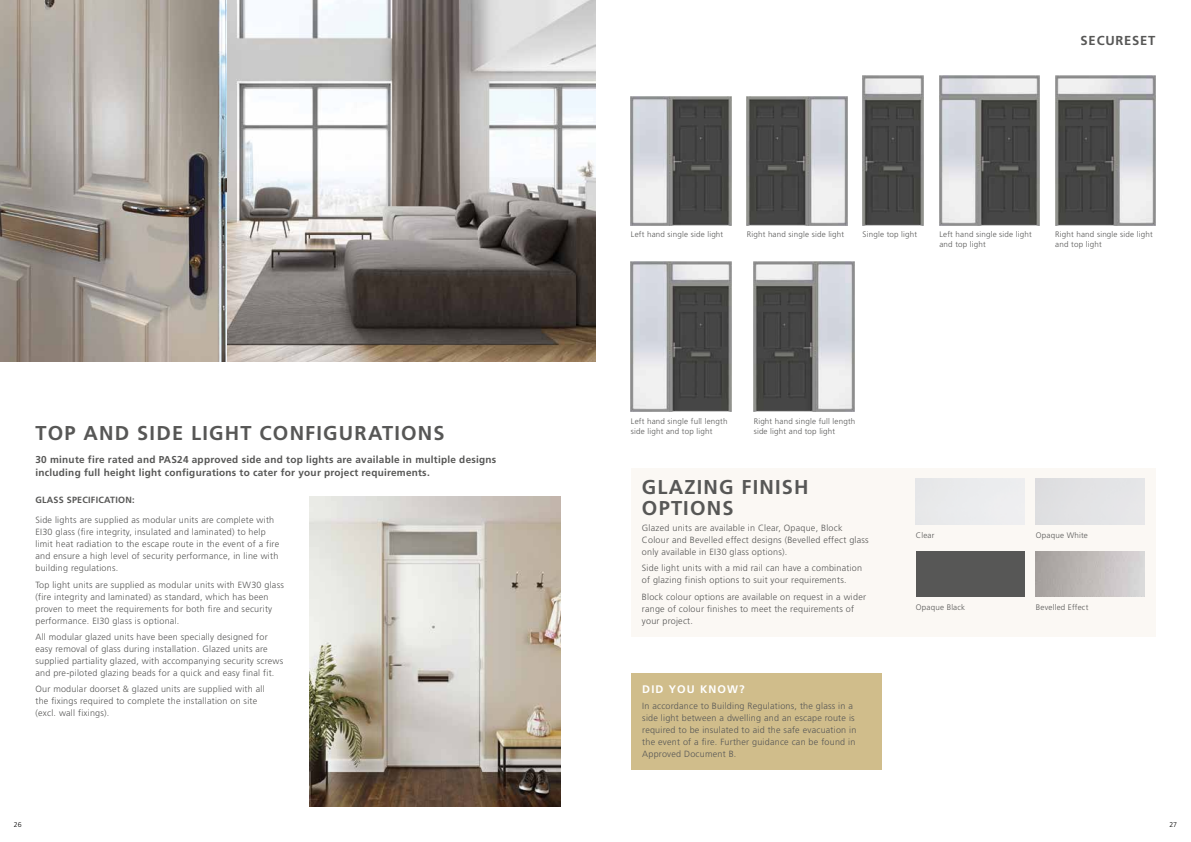
<style>
.page{position:relative;width:1191px;height:842px;background:#fff}
.page>*{position:absolute;margin:0;border:0;box-sizing:border-box;transform-origin:0 0}
.t1{font:700 20px/21px "Frutiger LT Std";letter-spacing:.06em;color:#575756}
.t2{font:700 13px "Frutiger LT Std";letter-spacing:.06em;color:#575756}
.t3{font:700 11px "Frutiger LT Std";letter-spacing:.1em;color:#fff}
.t4{font:700 10px/13px "Frutiger LT Std";letter-spacing:.025em;color:#575756}
.t5{font:300 9px/12px "Frutiger LT Std";letter-spacing:.025em;color:#575756}
.t6{font:700 9px "Frutiger LT Std";letter-spacing:.025em;color:#575756}
.t7{font:300 8px/10px "Frutiger LT Std";letter-spacing:.025em;color:#575756}
.t8{font:300 7px "Frutiger LT Std";color:#000}
</style>
<div class="page">
<img style="left:862px;top:75px;width:62px;height:151px">
<img style="left:939px;top:75px;width:100px;height:151px">
<img style="left:631px;top:97px;width:100px;height:129px">
<img style="left:631px;top:261px;width:100px;height:151px">
<img style="left:747px;top:97px;width:100px;height:129px">
<img style="left:1055px;top:75px;width:100px;height:151px">
<img style="left:753px;top:261px;width:101px;height:151px">
<svg style="left:631px;top:468px;width:524px;height:169px;fill:#fbf8f4"></svg>
<div style="left:916px;top:551px;width:108px;height:46px;background:#575756"></div>
<img style="left:227px;top:0;width:368px;height:361px">
<img style="left:0;top:0;width:227px;height:361px">
<div style="left:631px;top:673px;width:251px;height:97px;background:#d0bd8b"></div>
<img style="left:309px;top:496px;width:251px;height:310px">
<h2 class="t2" style="left:1080px;top:33px;width:76px">SECURESET</h2>
<h1 class="t1" style="left:35px;top:423px;width:411px">TOP AND SIDE LIGHT CONFIGURATIONS</h1>
<p class="t4" style="left:35px;top:453px;width:462px">30 minute fire rated and PAS24 approved side and top lights are available in multiple designs including full height light configurations to cater for your project requirements.</p>
<p class="t6" style="left:35px;top:494px;width:101px">GLASS SPECIFICATION:</p>
<p class="t5" style="left:35px;top:514px;width:245px">Side lights are supplied as modular units are complete with EI30 glass (fire integrity, insulated and laminated) to help limit heat radiation to the escape route in the event of a fire and ensure a high level of security performance, in line with building regulations.</p>
<p class="t5" style="left:35px;top:579px;width:250px">Top light units are supplied as modular units with EW30 glass (fire integrity and laminated) as standard, which has been proven to meet the requirements for both fire and security performance. EI30 glass is optional.</p>
<p class="t5" style="left:35px;top:631px;width:249px">All modular glazed units have been specially designed for easy removal of glass during installation. Glazed units are supplied partiality glazed, with accompanying security screws and pre-piloted glazing beads for a quick and easy final fit.</p>
<p class="t5" style="left:35px;top:683px;width:231px">Our modular doorset &amp; glazed units are supplied with all the fixings required to complete the installation on site (excl. wall fixings).</p>
<p class="t7" style="left:631px;top:230px;width:94px">Left hand single side light</p>
<p class="t7" style="left:862px;top:230px;width:56px">Single top light</p>
<p class="t7" style="left:939px;top:230px;width:94px">Left hand single side light and top light</p>
<p class="t7" style="left:747px;top:230px;width:99px">Right hand single side light</p>
<p class="t7" style="left:1055px;top:230px;width:99px">Right hand single side light and top light</p>
<p class="t7" style="left:631px;top:416px;width:98px">Left hand single full length side light and top light</p>
<p class="t7" style="left:753px;top:416px;width:103px">Right hand single full length side light and top light</p>
<h1 class="t1" style="left:642px;top:477px;width:168px">GLAZING FINISH<br>OPTIONS</h1>
<p class="t5" style="left:642px;top:522px;width:228px">Glazed units are available in Clear, Opaque, Block<br>Colour and Bevelled effect designs (Bevelled effect glass only available in EI30 glass options).</p>
<p class="t5" style="left:642px;top:562px;width:222px">Side light units with a mid rail can have a combination of glazing finish options to suit your requirements.</p>
<p class="t5" style="left:642px;top:591px;width:226px">Block colour options are available on request in a wider range of colour finishes to meet the requirements of your project.</p>
<p class="t3" style="left:642px;top:683px;width:104px">DID YOU KNOW?</p>
<p class="t5" style="left:642px;top:700px;width:216px">In accordance to Building Regulations, the glass in a side light between a dwelling and an escape route is required to be insulated to aid the safe evacuation in the event of a fire. Further guidance can be found in Approved Document B.</p>
<p class="t7" style="left:916px;top:530px;width:20px">Clear</p>
<p class="t7" style="left:1036px;top:530px;width:53px">Opaque White</p>
<p class="t7" style="left:916px;top:602px;width:51px">Opaque Black</p>
<p class="t7" style="left:1036px;top:602px;width:54px">Bevelled Effect</p>
<p class="t8" style="left:14px;top:820px;width:9px">26</p>
<p class="t8" style="left:1169px;top:820px;width:9px">27</p>
</div>
